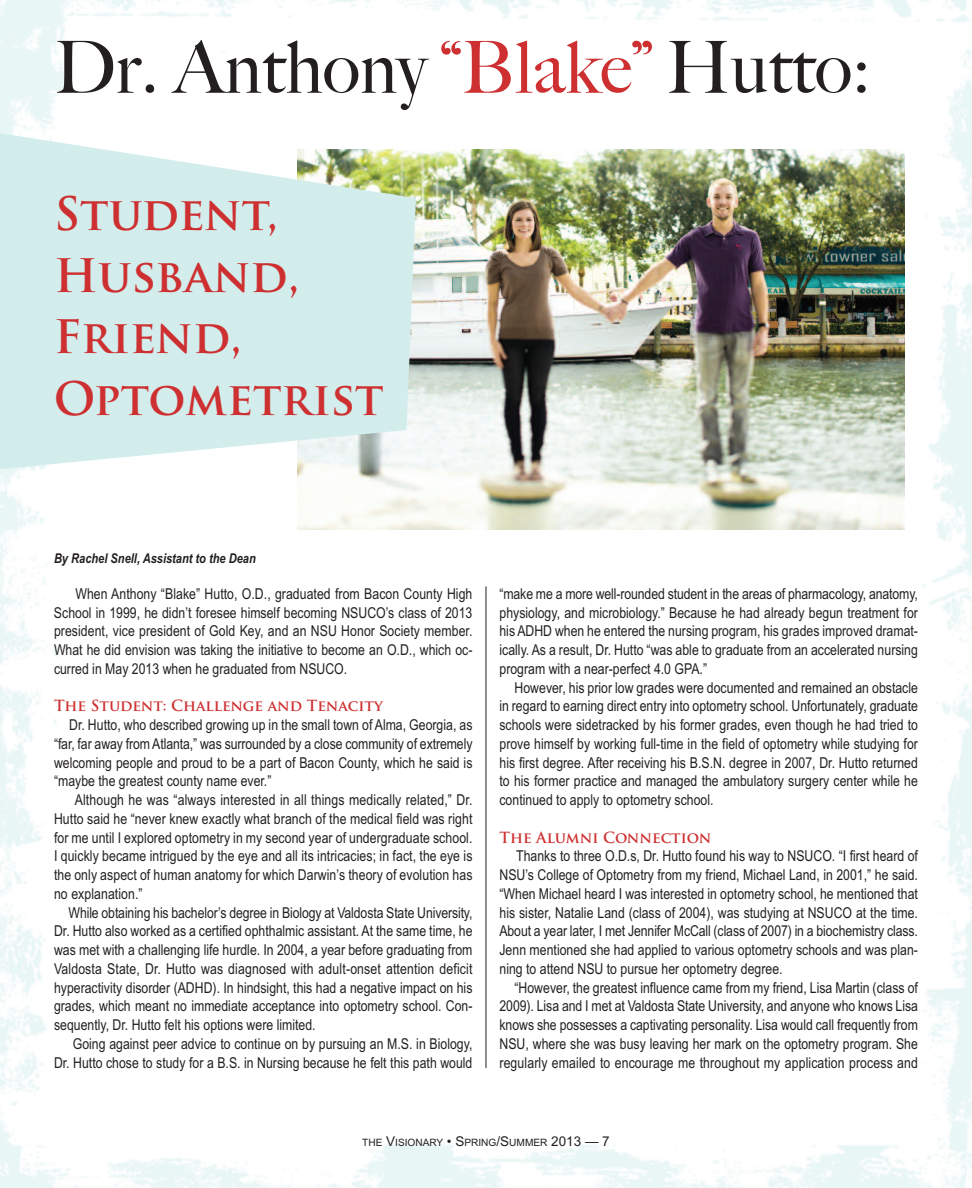
<style>
.page{position:relative;width:972px;height:1188px;background:#fff}
.page>*{position:absolute;margin:0;border:0;box-sizing:border-box;transform-origin:0 0}
.t1{font:500 72px "Big Caslon";color:#231f20}
.t2{font:700 45px/61.5px "Trajan Pro";color:#ce3031}
.t3{font:15px/18.8px "Arial Narrow";color:#231f20;text-align:justify}
.t4{font:700 15px "Trajan Pro";color:#ce3031}
.t5{font:italic 700 13.5px "Arial Narrow";color:#231f20}
.t6{font:10.2px "Arial";color:#231f20}
.s1{color:#ce3031}
.s2{font-size:13.5px}
</style>
<div class="page">
<img style="left:0;top:0;width:972px;height:1188px">
<img style="left:297px;top:149px;width:607px;height:380px">
<svg style="left:0;top:129px;width:416px;height:343px;background:#d7edeb"></svg>
<hr style="left:486px;top:586px;width:1px;height:482px;background:#231f20">
<h1 class="t1" style="left:54px;top:26px;width:818px">Dr. Anthony <span class="s1">“Blake”</span> Hutto:</h1>
<h2 class="t2" style="left:54px;top:184px;width:331px">Student,<br>Husband,<br>Friend,<br>Optometrist</h2>
<p class="t5" style="left:54px;top:551px;width:203px">By Rachel Snell, Assistant to the Dean</p>
<p class="t3" style="left:54px;top:584px;width:420px;text-indent:21px">When Anthony “Blake” Hutto, O.D., graduated from Bacon County High School in 1999, he didn’t foresee himself becoming NSUCO’s class of 2013 president, vice president of Gold Key, and an NSU Honor Society member.<br>What he did envision was taking the initiative to become an O.D., which oc&shy;curred in May 2013 when he graduated from NSUCO.</p>
<p class="t4" style="left:54px;top:697px;width:331px">The Student: Challenge and Tenacity</p>
<p class="t3" style="left:54px;top:716px;width:420px;text-indent:15px">Dr. Hutto, who described growing up in the small town of Alma, Georgia, as “far, far away fromAtlanta,” was surrounded by a close community of extremely welcoming people and proud to be a part of Bacon County, which he said is “maybe the greatest county name ever.”</p>
<p class="t3" style="left:54px;top:791px;width:420px;text-indent:21px">Although he was “always interested in all things medically related,” Dr.<br>Hutto said he “never knew exactly what branch of the medical field was right for me until I explored optometry in my second year of undergraduate school.<br>I quickly became intrigued by the eye and all its intricacies; in fact, the eye is the only aspect of human anatomy for which Darwin’s theory of evolution has no explanation.”</p>
<p class="t3" style="left:54px;top:903px;width:420px;text-indent:15px">While obtaining his bachelor’s degree in Biology at Valdosta State University, Dr. Hutto also worked as a certified ophthalmic assistant. At the same time, he was met with a challenging life hurdle. In 2004, a year before graduating from Valdosta State, Dr. Hutto was diagnosed with adult-onset attention deficit hyperactivity disorder (ADHD). In hindsight, this had a negative impact on his grades, which meant no immediate acceptance into optometry school. Con&shy;sequently, Dr. Hutto felt his options were limited.</p>
<p class="t3" style="left:54px;top:1034px;width:420px;text-align:right">Going against peer advice to continue on by pursuing an M.S. in Biology,<br>Dr. Hutto chose to study for a B.S. in Nursing because he felt this path would</p>
<p class="t3" style="left:499px;top:584px;width:420px">“make me a more well-rounded student in the areas of pharmacology, anatomy, physiology, and microbiology.” Because he had already begun treatment for his ADHD when he entered the nursing program, his grades improved dramat&shy;ically. As a result, Dr. Hutto “was able to graduate from an accelerated nursing program with a near-perfect 4.0 GPA.”</p>
<p class="t3" style="left:500px;top:678px;width:420px;text-indent:15px">However, his prior low grades were documented and remained an obstacle in regard to earning direct entry into optometry school. Unfortunately, graduate schools were sidetracked by his former grades, even though he had tried to prove himself by working full-time in the field of optometry while studying for his first degree. After receiving his B.S.N. degree in 2007, Dr. Hutto returned to his former practice and managed the ambulatory surgery center while he continued to apply to optometry school.</p>
<p class="t4" style="left:500px;top:829px;width:213px">The Alumni Connection</p>
<p class="t3" style="left:500px;top:847px;width:420px;text-indent:17px">Thanks to three O.D.s, Dr. Hutto found his way to NSUCO. “I first heard of NSU’s College of Optometry from my friend, Michael Land, in 2001,” he said. “When Michael heard I was interested in optometry school, he mentioned that his sister, Natalie Land (class of 2004), was studying at NSUCO at the time.<br>About a year later, I met Jennifer McCall (class of 2007) in a biochemistry class.<br>Jenn mentioned she had applied to various optometry schools and was plan&shy;ning to attend NSU to pursue her optometry degree.</p>
<p class="t3" style="left:500px;top:978px;width:420px;text-indent:15px">“However, the greatest influence came from my friend, Lisa Martin (class of 2009). Lisa and I met at Valdosta State University, and anyone who knows Lisa knows she possesses a captivating personality. Lisa would call frequently from NSU, where she was busy leaving her mark on the optometry program. She regularly emailed to encourage me throughout my application process and</p>
<p class="t6" style="left:362px;top:1137px;width:249px">THE <span class="s2">V</span>ISIONARY <span class="s2">• S</span>PRING<span class="s2">/S</span>UMMER <span class="s2">2013 — 7</span></p>
</div>
